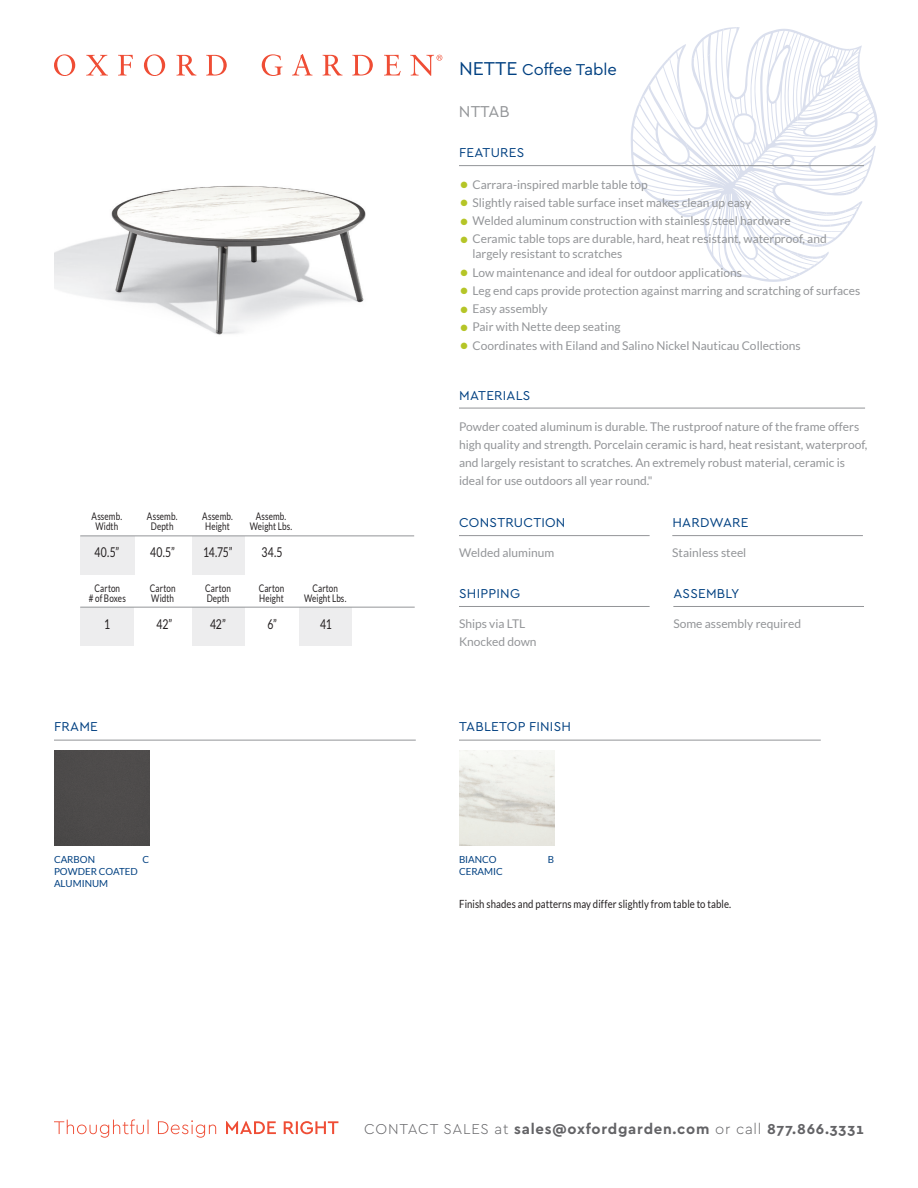
<style>
.page{position:relative;width:918px;height:1188px;background:#fff}
.page>*{position:absolute;margin:0;border:0;box-sizing:border-box;transform-origin:0 0}
.t1{font:16.5px "Cera GR";color:#014081}
.t2{font:16.5px "Cera GR";color:#939598}
.t3{font:700 15px "Cera GR";letter-spacing:.05em;color:#636366}
.t4{font:13.5px "Cera GR";letter-spacing:.02em;color:#014081}
.t5{font:13.5px "Lato";letter-spacing:-.015em;color:#231f20;scale:.77 1}
.t6{font:12px/18px "Lato";color:#939598}
.t7{font:11.25px "Lato";letter-spacing:.01em;color:#231f20;scale:.85 1}
.t8{font:10.5px/10.5px "Lato";letter-spacing:.015em;color:#231f20;text-align:center;scale:.77 1}
.t9{font:9.75px/11.7px "Lato";color:#014081}
.s1{font-size:19.5px}
.s2{font-size:17.25px;color:#b5c527}
.s3{font-weight:300}
</style>
<div class="page">
<svg style="left:54px;top:1119px;width:284px;height:19px"></svg>
<svg style="left:868px;top:93px;width:10px;height:80px"></svg>
<svg style="left:631px;top:27px;width:237px;height:255px"></svg>
<svg style="left:54px;top:54px;width:21px;height:22px"></svg>
<svg style="left:86px;top:55px;width:22px;height:21px"></svg>
<svg style="left:118px;top:55px;width:15px;height:21px"></svg>
<svg style="left:144px;top:54px;width:21px;height:22px"></svg>
<svg style="left:177px;top:55px;width:19px;height:21px"></svg>
<svg style="left:206px;top:55px;width:21px;height:21px"></svg>
<svg style="left:262px;top:54px;width:20px;height:22px"></svg>
<svg style="left:292px;top:54px;width:20px;height:22px"></svg>
<svg style="left:323px;top:55px;width:19px;height:21px"></svg>
<svg style="left:352px;top:55px;width:21px;height:21px"></svg>
<svg style="left:384px;top:55px;width:17px;height:21px"></svg>
<svg style="left:410px;top:55px;width:32px;height:21px"></svg>
<img style="left:54px;top:185px;width:312px;height:150px">
<hr style="left:459px;top:535px;width:191px;height:1px;background:#939598">
<hr style="left:672px;top:535px;width:191px;height:1px;background:#939598">
<hr style="left:54px;top:740px;width:362px;height:1px;background:#939598">
<hr style="left:459px;top:165px;width:405px;height:1px;background:#939598">
<hr style="left:459px;top:408px;width:406px;height:1px;background:#939598">
<div style="left:192px;top:536px;width:52px;height:39px;background:#ededee"></div>
<div style="left:80px;top:536px;width:54px;height:39px;background:#ededee"></div>
<hr style="left:80px;top:536px;width:334px;height:1px;background:#939598">
<div style="left:299px;top:607px;width:52px;height:39px;background:#ededee"></div>
<div style="left:192px;top:607px;width:52px;height:39px;background:#ededee"></div>
<div style="left:80px;top:607px;width:54px;height:39px;background:#ededee"></div>
<hr style="left:459px;top:606px;width:191px;height:1px;background:#939598">
<hr style="left:673px;top:606px;width:191px;height:1px;background:#939598">
<hr style="left:80px;top:607px;width:335px;height:1px;background:#939598">
<div style="left:54px;top:751px;width:95px;height:95px;background:#4d4b4a"></div>
<hr style="left:459px;top:740px;width:362px;height:1px;background:#939598">
<img style="left:459px;top:751px;width:95px;height:95px">
<h1 class="t1" style="left:459px;top:61px;width:160px"><span class="s1">NETTE</span> Coffee Table</h1>
<h1 class="t2" style="left:459px;top:103px;width:52px">NTTAB</h1>
<p class="t4" style="left:459px;top:145px;width:67px">FEATURES</p>
<p class="t6" style="left:459px;top:175px;width:190px"><span class="s2">•</span> Carrara-inspired marble table top</p>
<p class="t6" style="left:459px;top:194px;width:294px"><span class="s2">•</span> Slightly raised table surface inset makes clean up easy</p>
<p class="t6" style="left:459px;top:212px;width:333px"><span class="s2">•</span> Welded aluminum construction with stainless steel hardware</p>
<p class="t6" style="left:472px;top:232px;width:356px;line-height:15px;text-indent:-14px"><span class="s2">•</span> Ceramic table tops are durable, hard, heat resistant, waterproof, and largely resistant to scratches</p>
<p class="t6" style="left:459px;top:263px;width:285px"><span class="s2">•</span> Low maintenance and ideal for outdoor applications</p>
<p class="t6" style="left:459px;top:282px;width:403px"><span class="s2">•</span> Leg end caps provide protection against marring and scratching of surfaces</p>
<p class="t6" style="left:459px;top:300px;width:90px"><span class="s2">•</span> Easy assembly</p>
<p class="t6" style="left:459px;top:318px;width:163px"><span class="s2">•</span> Pair with Nette deep seating</p>
<p class="t6" style="left:459px;top:336px;width:343px"><span class="s2">•</span> Coordinates with Eiland and Salino Nickel Nauticau Collections</p>
<p class="t4" style="left:459px;top:387px;width:73px">MATERIALS</p>
<p class="t6" style="left:459px;top:418px;width:410px">Powder coated aluminum is durable. The rustproof nature of the frame offers high quality and strength. Porcelain ceramic is hard, heat resistant, waterproof, and largely resistant to scratches. An extremely robust material, ceramic is ideal for use outdoors all year round."</p>
<p class="t8" style="left:92px;top:511px;width:41px">Assemb.<br>Width</p>
<p class="t8" style="left:147px;top:511px;width:41px">Assemb.<br>Depth</p>
<p class="t8" style="left:202px;top:511px;width:41px;text-align:left">Assemb.<br>Height</p>
<p class="t8" style="left:250px;top:511px;width:56px">Assemb.<br>Weight Lbs.</p>
<p class="t5" style="left:95px;top:545px;width:34px">40.5”</p>
<p class="t5" style="left:150px;top:545px;width:34px">40.5”</p>
<p class="t5" style="left:203px;top:545px;width:40px">14.75”</p>
<p class="t5" style="left:262px;top:545px;width:29px">34.5</p>
<p class="t8" style="left:89px;top:582px;width:49px">Carton<br># of Boxes</p>
<p class="t8" style="left:150px;top:582px;width:35px;text-align:left">Carton<br>Width</p>
<p class="t8" style="left:205px;top:582px;width:35px;text-align:left">Carton<br>Depth</p>
<p class="t8" style="left:259px;top:582px;width:35px;text-align:left">Carton<br>Height</p>
<p class="t8" style="left:304px;top:582px;width:56px">Carton<br>Weight Lbs.</p>
<p class="t5" style="left:104px;top:616px;width:9px">1</p>
<p class="t5" style="left:157px;top:616px;width:22px">42”</p>
<p class="t5" style="left:210px;top:616px;width:22px">42”</p>
<p class="t5" style="left:268px;top:616px;width:14px">6”</p>
<p class="t5" style="left:320px;top:616px;width:16px">41</p>
<p class="t4" style="left:459px;top:515px;width:108px">CONSTRUCTION</p>
<p class="t4" style="left:672px;top:515px;width:78px">HARDWARE</p>
<p class="t6" style="left:459px;top:543px;width:97px">Welded aluminum</p>
<p class="t6" style="left:672px;top:543px;width:76px">Stainless steel</p>
<p class="t4" style="left:459px;top:586px;width:62px">SHIPPING</p>
<p class="t4" style="left:674px;top:586px;width:68px">ASSEMBLY</p>
<p class="t6" style="left:459px;top:614px;width:79px">Ships via LTL<br>Knocked down</p>
<p class="t6" style="left:673px;top:614px;width:129px">Some assembly required</p>
<p class="t4" style="left:54px;top:719px;width:45px">FRAME</p>
<p class="t4" style="left:459px;top:719px;width:113px">TABLETOP FINISH</p>
<p class="t9" style="left:54px;top:854px;width:43px">CARBON</p>
<p class="t9" style="left:142px;top:854px;width:8px">C</p>
<p class="t9" style="left:54px;top:866px;width:85px">POWDER COATED<br>ALUMINUM</p>
<p class="t9" style="left:459px;top:854px;width:39px">BIANCO</p>
<p class="t9" style="left:548px;top:854px;width:8px">B</p>
<p class="t9" style="left:459px;top:866px;width:45px">CERAMIC</p>
<p class="t7" style="left:459px;top:897px;width:322px">Finish shades and patterns may differ slightly from table to table.</p>
<p class="t3" style="left:364px;top:1121px;width:501px"><span class="s3">CONTACT SALES at</span> sales@oxfordgarden.com <span class="s3">or call</span> 877.866.3331</p>
</div>
